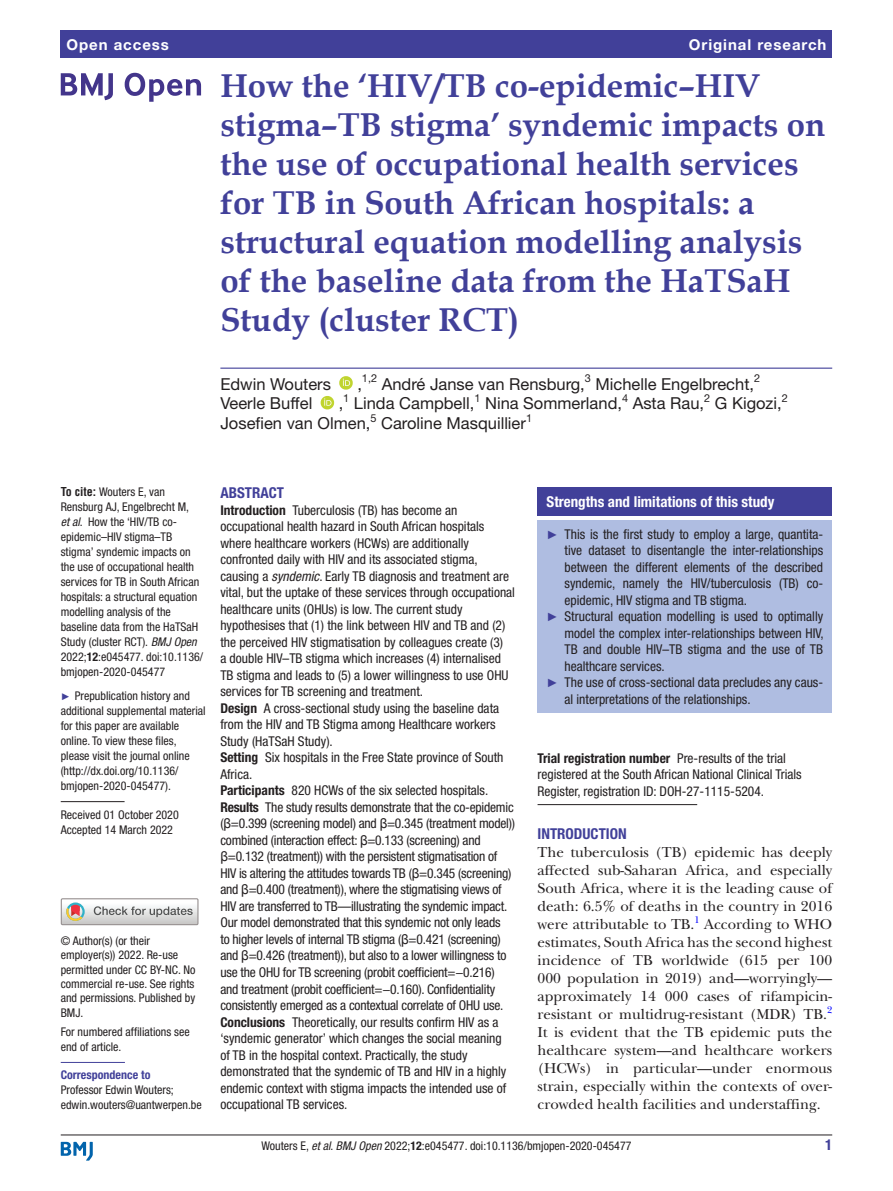
<style>
.page{position:relative;width:893px;height:1191px;background:#fff}
.page>*{position:absolute;margin:0;border:0;box-sizing:border-box;transform-origin:0 0}
.t1{font:700 33px/39px "Book Antiqua";color:#414099}
.t2{font:16.5px "Helvetica Neue LT Std";color:#231f20}
.t3{font:15px/18px "New Baskerville";color:#231f20;text-align:justify}
.t4{font:700 condensed 15px "Helvetica Neue LT Std";color:#fff}
.t5{font:700 15px "Helvetica Neue LT Std";letter-spacing:.065em;color:#fff}
.t6{font:700 condensed 15px "Helvetica Neue LT Std";color:#414099}
.t7{font:condensed 13.5px/16.5px "Helvetica Neue LT Std";color:#231f20}
.t8{font:condensed 12px/15px "Helvetica Neue LT Std";color:#231f20}
.t9{font:700 condensed 12px "Helvetica Neue LT Std";color:#414099}
.t10{font:10.95px "Helvetica Neue LT Std";color:#231f20}
.t11{font:9.9px "New Baskerville";color:#00f}
.s1{font-family:"Helvetica LT Std";font-weight:700}
.s2{font-style:italic}
.s3{font-weight:700}
.s4{font-family:"Arial";font-stretch:normal;font-size:9.75px;color:#414099}
.s5{font-family:"Arial Unicode MS";font-stretch:normal}
.s6{font-family:"Arial";font-stretch:normal;font-size:12px;color:#414099}
</style>
<div class="page">
<hr style="left:61px;top:1134px;width:771px;height:1px;background:#231f20">
<svg style="left:61px;top:1141px;width:32px;height:19px"></svg>
<div style="left:61px;top:31px;width:771px;height:27px;background:#414099"></div>
<hr style="left:220px;top:367px;width:612px;height:2px;background:#414099">
<svg style="left:339px;top:376px;width:14px;height:14px"></svg>
<svg style="left:321px;top:396px;width:13px;height:13px"></svg>
<hr style="left:61px;top:801px;width:64px;height:1px;background:#231f20">
<hr style="left:61px;top:1062px;width:64px;height:1px;background:#414099">
<svg style="left:61px;top:73px;width:52px;height:27px"></svg>
<svg style="left:125px;top:73px;width:76px;height:29px"></svg>
<div style="left:61px;top:898px;width:138px;height:27px;border:1px solid #969090"></div>
<svg style="left:61px;top:898px;width:137px;height:26px"></svg>
<hr style="left:538px;top:804px;width:159px;height:1px;background:#231f20">
<div style="left:538px;top:487px;width:294px;height:29px;background:#414099"></div>
<div style="left:538px;top:520px;width:294px;height:193px;background:#afbde1"></div>
<p class="t5" style="left:66px;top:35px;width:104px">Open access</p>
<p class="t5" style="left:689px;top:35px;width:139px">Original research</p>
<p class="t1" style="left:220px;top:66px;width:606px">How the ‘HIV/TB co-epidemic–HIV stigma–TB stigma’ syndemic impacts on the use of occupational health services for TB in South African hospitals: a structural equation modelling analysis of the baseline data from the HaTSaH Study (cluster RCT)</p>
<p class="t2" style="left:220px;top:374px;width:112px">Edwin Wouters</p>
<p class="t2" style="left:357px;top:374px;width:6px">,</p>
<p class="t10" style="left:362px;top:372px;width:17px">1,2</p>
<p class="t2" style="left:382px;top:374px;width:205px">André Janse van Rensburg,</p>
<p class="t10" style="left:585px;top:372px;width:8px">3</p>
<p class="t2" style="left:595px;top:374px;width:160px">Michelle Engelbrecht,</p>
<p class="t10" style="left:754px;top:372px;width:8px">2</p>
<p class="t10" style="left:343px;top:391px;width:8px">1</p>
<p class="t2" style="left:354px;top:394px;width:122px">Linda Campbell,</p>
<p class="t10" style="left:474px;top:391px;width:8px">1</p>
<p class="t2" style="left:485px;top:394px;width:138px">Nina Sommerland,</p>
<p class="t10" style="left:622px;top:391px;width:8px">4</p>
<p class="t2" style="left:633px;top:394px;width:73px">Asta Rau,</p>
<p class="t10" style="left:704px;top:391px;width:8px">2</p>
<p class="t2" style="left:715px;top:394px;width:68px">G Kigozi,</p>
<p class="t10" style="left:782px;top:391px;width:8px">2</p>
<p class="t2" style="left:220px;top:413px;width:152px">Josefien van Olmen,</p>
<p class="t10" style="left:370px;top:411px;width:8px">5</p>
<p class="t2" style="left:381px;top:413px;width:146px">Caroline Masquillier</p>
<p class="t10" style="left:526px;top:411px;width:8px">1</p>
<p class="t2" style="left:220px;top:394px;width:93px">Veerle Buffel</p>
<p class="t2" style="left:339px;top:394px;width:6px">,</p>
<p class="t8" style="left:61px;top:484px;width:144px"><span class="s1">To cite:</span> Wouters E, van<br>Rensburg AJ, Engelbrecht M,<br><span class="s2">et al</span>. How the ‘HIV/TB co&shy;epidemic–HIV stigma–TB stigma’ syndemic impacts on the use of occupational health services for TB in South African hospitals: a structural equation modelling analysis of the baseline data from the HaTSaH<br>Study (cluster RCT). <span class="s2">BMJ Open<br></span>2022;<span class="s3">12</span>:e045477. doi:10.1136/ bmjopen-2020-045477</p>
<p class="t8" style="left:61px;top:688px;width:146px"><span class="s4">►</span> Prepublication history and additional supplemental material for this paper are available online. To view these files, please visit the journal online (http://dx.doi.org/10.1136/ bmjopen-2020-045477).</p>
<p class="t8" style="left:61px;top:806px;width:120px">Received 01 October 2020<br>Accepted 14 March 2022</p>
<p class="t8" style="left:61px;top:933px;width:136px;line-height:14.4px">© Author(s) (or their employer(s)) 2022. Re-use permitted under CC BY-NC. No commercial re-use. See rights and permissions. Published by<br>BMJ.</p>
<p class="t8" style="left:61px;top:1024px;width:130px">For numbered affiliations see end of article.</p>
<p class="t9" style="left:61px;top:1067px;width:91px">Correspondence to</p>
<p class="t8" style="left:61px;top:1082px;width:143px">Professor Edwin Wouters; edwin.wouters@uantwerpen.be</p>
<p class="t6" style="left:220px;top:483px;width:65px">ABSTRACT</p>
<p class="t7" style="left:220px;top:501px;width:296px"><span class="s3">Introduction</span> Tuberculosis (TB) has become an occupational health hazard in South African hospitals where healthcare workers (HCWs) are additionally confronted daily with HIV and its associated stigma, causing a <span class="s2">syndemic</span>. Early TB diagnosis and treatment are vital, but the uptake of these services through occupational healthcare units (OHUs) is low. The current study hypothesises that (1) the link between HIV and TB and (2) the perceived HIV stigmatisation by colleagues create (3)<br>a double HIV–TB stigma which increases (4) internalised TB stigma and leads to (5) a lower willingness to use OHU services for TB screening and treatment.<br><span class="s3">Design</span> A cross-sectional study using the baseline data from the HIV and TB Stigma among Healthcare workers Study (HaTSaH Study).<br><span class="s3">Setting</span> Six hospitals in the Free State province of South Africa.<br><span class="s3">Participants</span> 820 HCWs of the six selected hospitals.<br><span class="s3">Results</span> The study results demonstrate that the co-epidemic (<span class="s5">β</span>=0.399 (screening model) and <span class="s5">β</span>=0.345 (treatment model)) combined (interaction effect: <span class="s5">β</span>=0.133 (screening) and <span class="s5">β</span>=0.132 (treatment)) with the persistent stigmatisation of HIV is altering the attitudes towards TB (<span class="s5">β</span>=0.345 (screening) and <span class="s5">β</span>=0.400 (treatment)), where the stigmatising views of HIV are transferred to TB—illustrating the syndemic impact.<br>Our model demonstrated that this syndemic not only leads<br>to higher levels of internal TB stigma (<span class="s5">β</span>=0.421 (screening) and <span class="s5">β</span>=0.426 (treatment)), but also to a lower willingness to use the OHU for TB screening (probit coefficient=−0.216) and treatment (probit coefficient=−0.160). Confidentiality consistently emerged as a contextual correlate of OHU use.<br><span class="s3">Conclusions</span> Theoretically, our results confirm HIV as a ‘syndemic generator’ which changes the social meaning<br>of TB in the hospital context. Practically, the study demonstrated that the syndemic of TB and HIV in a highly endemic context with stigma impacts the intended use of occupational TB services.</p>
<p class="t4" style="left:547px;top:492px;width:229px">Strengths and limitations of this study</p>
<p class="t7" style="left:547px;top:525px;width:278px"><span class="s6">►</span> This is the first study to employ a large, quantita-</p>
<p class="t7" style="left:565px;top:542px;width:260px">tive dataset to disentangle the inter-relationships</p>
<p class="t7" style="left:565px;top:558px;width:260px">between the different elements of the described</p>
<p class="t7" style="left:565px;top:575px;width:260px">syndemic, namely the HIV/tuberculosis (TB) co-</p>
<p class="t7" style="left:565px;top:591px;width:184px">epidemic, HIV stigma and TB stigma.</p>
<p class="t7" style="left:547px;top:608px;width:278px"><span class="s6">►</span> Structural equation modelling is used to optimally</p>
<p class="t7" style="left:565px;top:624px;width:261px">model the complex inter-relationships between HIV,</p>
<p class="t7" style="left:565px;top:641px;width:260px">TB and double HIV–TB stigma and the use of TB</p>
<p class="t7" style="left:565px;top:657px;width:102px">healthcare services.</p>
<p class="t7" style="left:547px;top:674px;width:278px"><span class="s6">►</span> The use of cross-sectional data precludes any caus-</p>
<p class="t7" style="left:565px;top:690px;width:188px">al interpretations of the relationships.</p>
<p class="t7" style="left:538px;top:749px;width:266px"><span class="s3">Trial registration number</span> Pre-results of the trial registered at the South African National Clinical Trials<br>Register, registration ID: DOH-27-1115-5204.</p>
<p class="t6" style="left:538px;top:825px;width:91px">INTRODUCTION</p>
<p class="t3" style="left:538px;top:843px;width:296px">The tuberculosis (TB) epidemic has deeply affected sub-Saharan Africa, and especially South Africa, where it is the leading cause of death: 6.5% of deaths in the country in 2016 were attributable to TB.</p>
<p class="t11" style="left:694px;top:913px;width:7px">1</p>
<p class="t3" style="left:538px;top:915px;width:296px;text-indent:167px">According to WHO estimates, South Africa has the second highest incidence of TB worldwide (615 per 100<br>000 population in 2019) and—worryingly— approximately 14 000 cases of rifampicin&shy;resistant or multidrug-resistant (MDR) TB.<sup>2<br></sup>It is evident that the TB epidemic puts the healthcare system—and healthcare workers (HCWs) in particular—under enormous strain, especially within the contexts of over&shy;crowded health facilities and understaffing.</p>
<p class="t8" style="left:261px;top:1137px;width:372px">Wouters E, <span class="s2">et al</span>. <span class="s2">BMJ Open</span> 2022;<span class="s3">12</span>:e045477. doi:10.1136/bmjopen-2020-045477</p>
<p class="t6" style="left:825px;top:1135px;width:9px">1</p>
</div>
